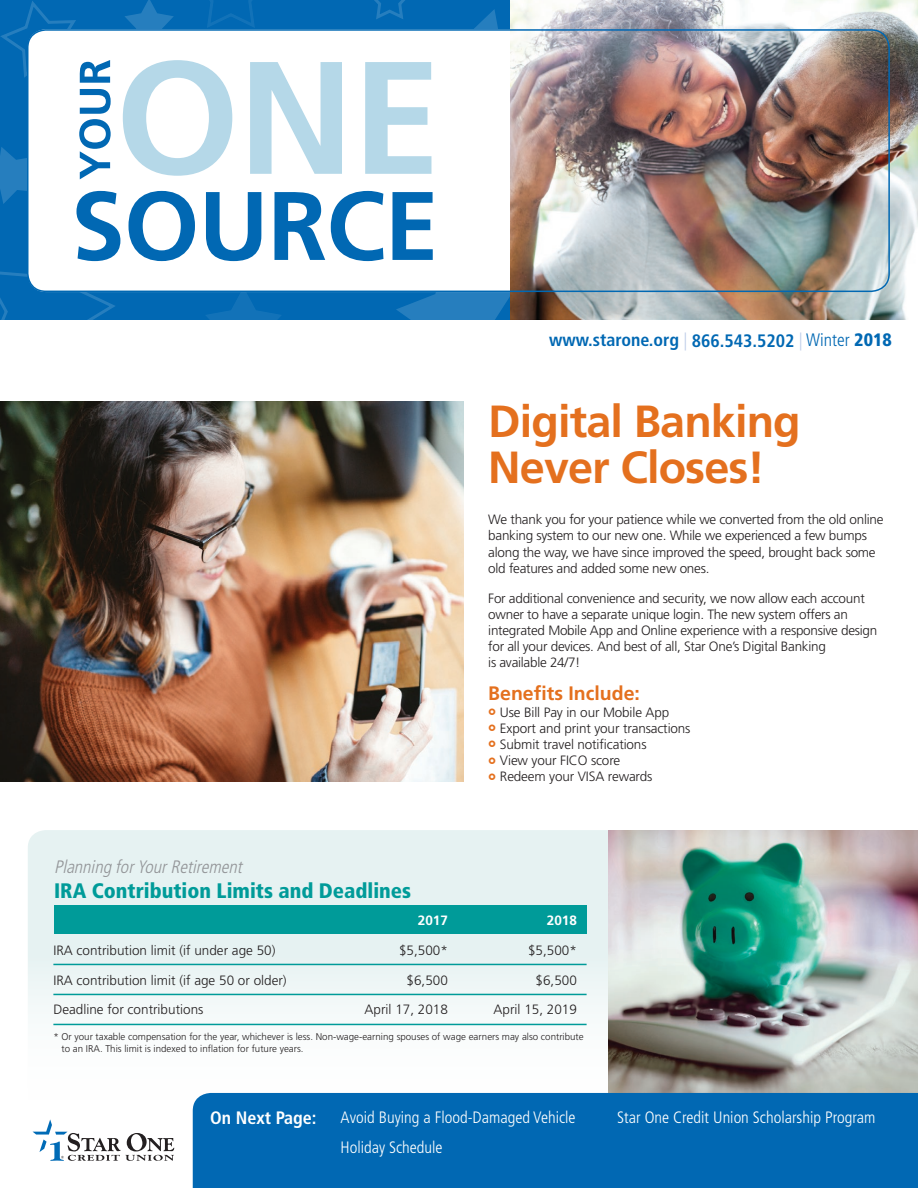
<style>
.page{position:relative;width:918px;height:1188px;background:#fff}
.page>*{position:absolute;margin:0;border:0;box-sizing:border-box;transform-origin:0 0}
.HEADLINE{font:700 45px/46.5px "Frutiger";letter-spacing:-.02em;color:#e4701e}
.SB_HEADLINE{font:900 condensed 21px "Frutiger";color:#009b99}
.SUBHEAD{font:700 19.5px "Frutiger";color:#e4701e}
.t1{font:700 condensed 18px "Frutiger";color:#0168b3}
.KICKER{font:italic 300 condensed 18px "Frutiger";color:#939598}
.t2{font:700 condensed 18px "Frutiger";color:#fff}
.t3{font:300 condensed 16.5px/30px "Frutiger";color:#fff}
.BODY{font:300 13.5px/16.2px "Frutiger";letter-spacing:-.02em;color:#231f20}
.BODY-2{font:300 13.5px "Frutiger";color:#231f20}
.BULLET{font:300 13.5px "Frutiger";letter-spacing:-.01em;color:#231f20}
.BODY-3{font:700 13.5px "Frutiger";color:#fff}
.FOOTNOTE{font:300 9.75px/12px "Frutiger";color:#231f20}
.s1{font-weight:300;color:#b9c9e6}
.s2{font-weight:300}
.s3{font-weight:900}
</style>
<div class="page">
<svg style="left:0;top:0;width:617px;height:320px"></svg>
<img style="left:511px;top:0;width:407px;height:319px">
<div style="left:27px;top:29px;width:863px;height:263px;border:2px solid #0168b3;border-radius:18px"></div>
<svg style="left:33px;top:1119px;width:141px;height:42px"></svg>
<svg style="left:28px;top:830px;width:580px;height:281px;fill:#ebf4f4"></svg>
<div style="left:54px;top:906px;width:533px;height:28px;background:#009b99"></div>
<hr style="left:53px;top:964px;width:534px;height:1px;background:#009b99">
<hr style="left:53px;top:994px;width:534px;height:1px;background:#009b99">
<hr style="left:53px;top:1024px;width:534px;height:1px;background:#009b99">
<img style="left:608px;top:830px;width:310px;height:263px">
<div style="left:193px;top:1093px;width:725px;height:95px;background:#0168b3"></div>
<img style="left:0;top:402px;width:464px;height:379px">
<p class="t1" style="left:549px;top:329px;width:344px">www.starone.org <span class="s1">|</span> 866.543.5202 <span class="s1">|</span> <span class="s2">Winter</span> <span class="s3">2018</span></p>
<p class="KICKER" style="left:54px;top:856px;width:194px">Planning forYourRetirement</p>
<p class="SB_HEADLINE" style="left:54px;top:878px;width:359px">IRA Contribution Limits and Deadlines</p>
<p class="HEADLINE" style="left:488px;top:398px;width:314px">Digital Banking<br>Never Closes!</p>
<p class="BODY" style="left:488px;top:511px;width:397px">We thank you for your patience while we converted from the old online banking system to our new one. While we experienced a few bumps along the way, we have since improved the speed, brought back some old features and added some new ones.</p>
<p class="BODY" style="left:488px;top:590px;width:391px">For additional convenience and security, we now allow each account owner to have a separate unique login. The new system offers an integrated Mobile App and Online experience with a responsive design for all your devices. And best of all, Star One’s Digital Banking<br>is available 24/7!</p>
<p class="SUBHEAD" style="left:488px;top:682px;width:153px">Benefits Include:</p>
<p class="BULLET" style="left:500px;top:704px;width:171px">Use Bill Pay in our Mobile App</p>
<p class="BULLET" style="left:500px;top:720px;width:192px">Export and print your transactions</p>
<p class="BULLET" style="left:500px;top:737px;width:148px">Submit travel notifications</p>
<p class="BULLET" style="left:500px;top:753px;width:122px">View your FICO score</p>
<p class="BULLET" style="left:500px;top:769px;width:154px">Redeem your VISA rewards</p>
<p class="BODY-3" style="left:418px;top:912px;width:32px">2017</p>
<p class="BODY-3" style="left:547px;top:912px;width:32px">2018</p>
<p class="BODY-2" style="left:53px;top:943px;width:224px">IRA contribution limit (if under age 50)</p>
<p class="BODY" style="left:399px;top:942px;width:50px">$5,500*</p>
<p class="BODY" style="left:528px;top:942px;width:50px">$5,500*</p>
<p class="BODY-2" style="left:53px;top:972px;width:235px">IRA contribution limit (if age 50 or older)</p>
<p class="BODY" style="left:407px;top:972px;width:43px">$6,500</p>
<p class="BODY" style="left:536px;top:972px;width:43px">$6,500</p>
<p class="BODY-2" style="left:53px;top:1002px;width:152px">Deadline for contributions</p>
<p class="BODY-2" style="left:365px;top:1002px;width:85px">April 17, 2018</p>
<p class="BODY-2" style="left:494px;top:1002px;width:85px">April 15, 2019</p>
<p class="FOOTNOTE" style="left:62px;top:1030px;width:524px;text-indent:-8px">* Or your taxable compensation for the year, whichever is less. Non-wage-earning spouses of wage earners may also contribute to an IRA. This limit is indexed to inflation for future years.</p>
<p class="t2" style="left:210px;top:1107px;width:108px">On Next Page:</p>
<p class="t3" style="left:617px;top:1103px;width:260px">Star One Credit Union Scholarship Program</p>
<p class="t3" style="left:341px;top:1103px;width:237px">Avoid Buying a Flood-Damaged Vehicle<br>Holiday Schedule</p>
</div>
